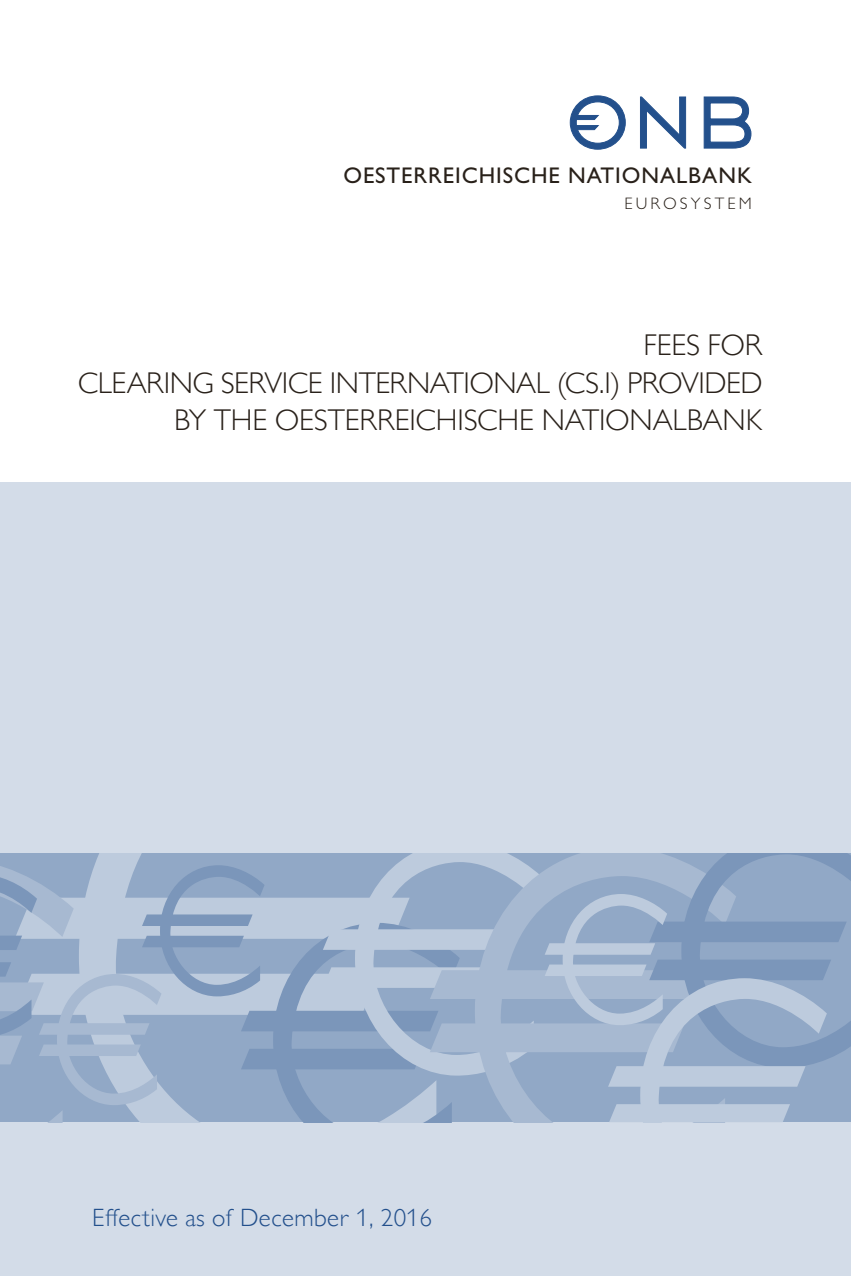
<style>
.page{position:relative;width:851px;height:1276px;background:#fff}
.page>*{position:absolute;margin:0;border:0;box-sizing:border-box;transform-origin:0 0}
.t1{font:300 30px/37.5px "Gill Sans MT Pro";letter-spacing:-.01em;color:#29211a;text-align:right}
.t2{font:300 25px "Gill Sans MT Pro";letter-spacing:.02em;color:#23508c}
.t3{font:22.75px "Gill Alternate One";letter-spacing:.04em;color:#29211a}
.t4{font:300 16.75px "Gill Alternate One";letter-spacing:.19em;color:#29211a}
</style>
<div class="page">
<div style="left:0;top:482px;width:850px;height:794px;background:#d3dce8"></div>
<svg style="left:0;top:853px;width:850px;height:269px;background:#9cb0cb"></svg>
<svg style="left:703px;top:97px;width:48px;height:51px"></svg>
<svg style="left:570px;top:96px;width:55px;height:53px"></svg>
<svg style="left:640px;top:97px;width:45px;height:51px"></svg>
<p class="t3" style="left:343px;top:162px;width:410px">OESTERREICHISCHE NATIONALBANK</p>
<p class="t4" style="left:624px;top:194px;width:129px">EUROSYSTEM</p>
<p class="t1" style="left:78px;top:326px;width:685px">FEES FOR<br>CLEARING SERVICE INTERNATIONAL (CS.I) PROVIDED<br>BY THE OESTERREICHISCHE NATIONALBANK</p>
<p class="t2" style="left:92px;top:1202px;width:341px">Effective as of December 1, 2016</p>
</div>
